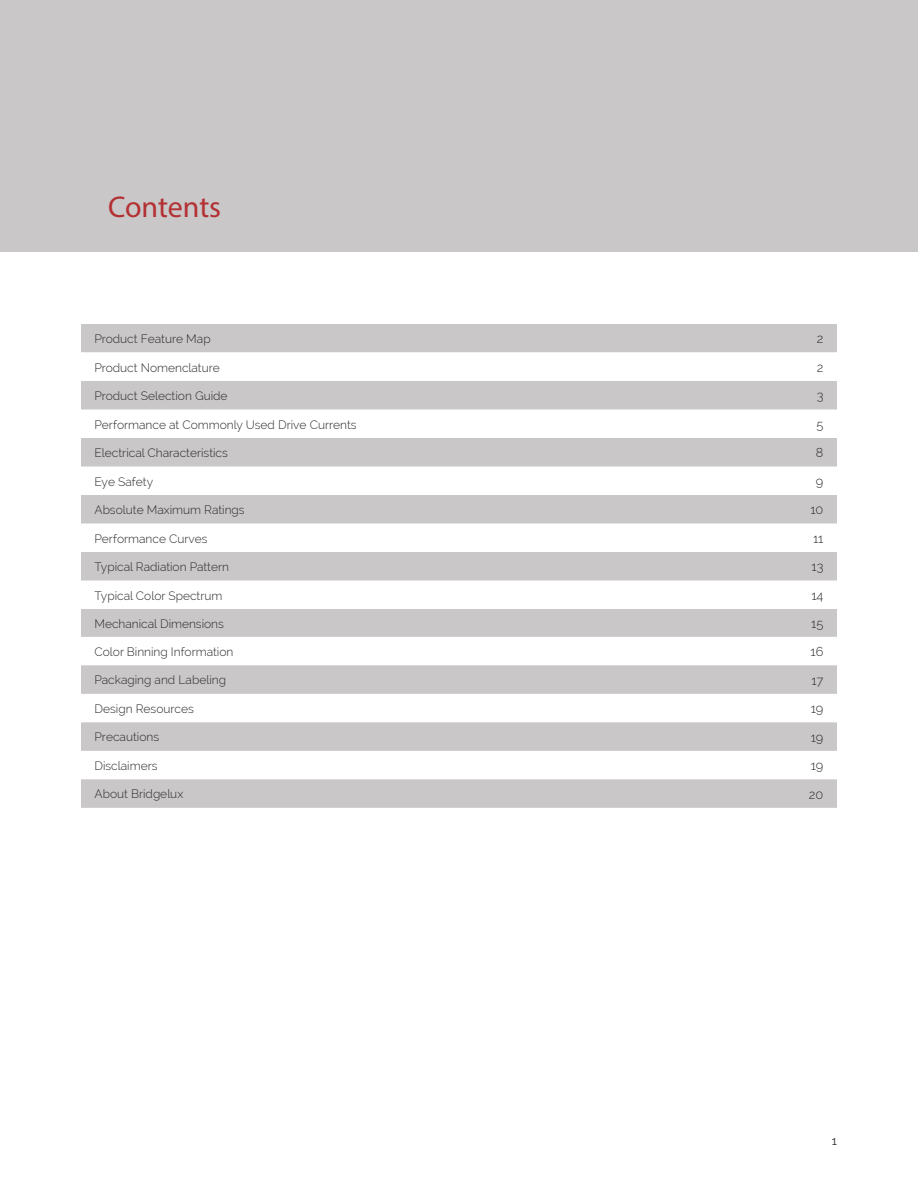
<style>
.page{position:relative;width:918px;height:1188px;background:#fff}
.page>*{position:absolute;margin:0;border:0;box-sizing:border-box;transform-origin:0 0}
.t1{font:30px "Myriad Pro";letter-spacing:-.005em;color:#b33033}
.t2{font:300 12.75px "Raleway";color:#2b2829}
.t3{font:300 12px "Raleway";color:#2b2829}
.t4{font:12px "Raleway";color:#2b2829}
</style>
<div class="page">
<div style="left:0;top:0;width:918px;height:252px;background:#c9c7c8"></div>
<div style="left:81px;top:324px;width:756px;height:28px;background:#c9c7c8"></div>
<svg style="left:81px;top:381px;width:756px;height:427px;fill:#c9c7c8"></svg>
<h1 class="t1" style="left:108px;top:196px;width:115px">Contents</h1>
<p class="t3" style="left:94px;top:334px;width:118px">Product Feature Map</p>
<p class="t2" style="left:817px;top:334px;width:8px">2</p>
<p class="t3" style="left:94px;top:363px;width:127px">Product Nomenclature</p>
<p class="t2" style="left:817px;top:363px;width:8px">2</p>
<p class="t3" style="left:94px;top:389px;width:135px">Product Selection Guide</p>
<p class="t2" style="left:817px;top:389px;width:8px">3</p>
<p class="t3" style="left:94px;top:417px;width:264px">Performance at Commonly Used Drive Currents</p>
<p class="t2" style="left:816px;top:417px;width:9px">5</p>
<p class="t3" style="left:94px;top:448px;width:135px">Electrical Characteristics</p>
<p class="t2" style="left:816px;top:448px;width:9px">8</p>
<p class="t3" style="left:94px;top:477px;width:60px">Eye Safety</p>
<p class="t2" style="left:816px;top:474px;width:9px">9</p>
<p class="t3" style="left:94px;top:503px;width:152px">Absolute Maximum Ratings</p>
<p class="t2" style="left:810px;top:503px;width:15px">10</p>
<p class="t3" style="left:94px;top:531px;width:115px">Performance Curves</p>
<p class="t2" style="left:813px;top:531px;width:12px">11</p>
<p class="t3" style="left:94px;top:560px;width:136px">Typical Radiation Pattern</p>
<p class="t2" style="left:812px;top:560px;width:13px">13</p>
<p class="t3" style="left:94px;top:588px;width:130px">Typical Color Spectrum</p>
<p class="t2" style="left:811px;top:588px;width:14px">14</p>
<p class="t3" style="left:94px;top:619px;width:131px">Mechanical Dimensions</p>
<p class="t2" style="left:811px;top:616px;width:14px">15</p>
<p class="t3" style="left:94px;top:645px;width:140px">Color Binning Information</p>
<p class="t2" style="left:811px;top:644px;width:14px">16</p>
<p class="t3" style="left:94px;top:673px;width:133px">Packaging and Labeling</p>
<p class="t2" style="left:811px;top:673px;width:14px">17</p>
<p class="t3" style="left:94px;top:702px;width:101px">Design Resources</p>
<p class="t2" style="left:811px;top:701px;width:14px">19</p>
<p class="t3" style="left:94px;top:733px;width:66px">Precautions</p>
<p class="t2" style="left:811px;top:730px;width:14px">19</p>
<p class="t3" style="left:94px;top:761px;width:65px">Disclaimers</p>
<p class="t2" style="left:811px;top:758px;width:14px">19</p>
<p class="t3" style="left:94px;top:787px;width:90px">About Bridgelux</p>
<p class="t2" style="left:809px;top:789px;width:16px">20</p>
<p class="t4" style="left:832px;top:1136px;width:7px">1</p>
</div>
